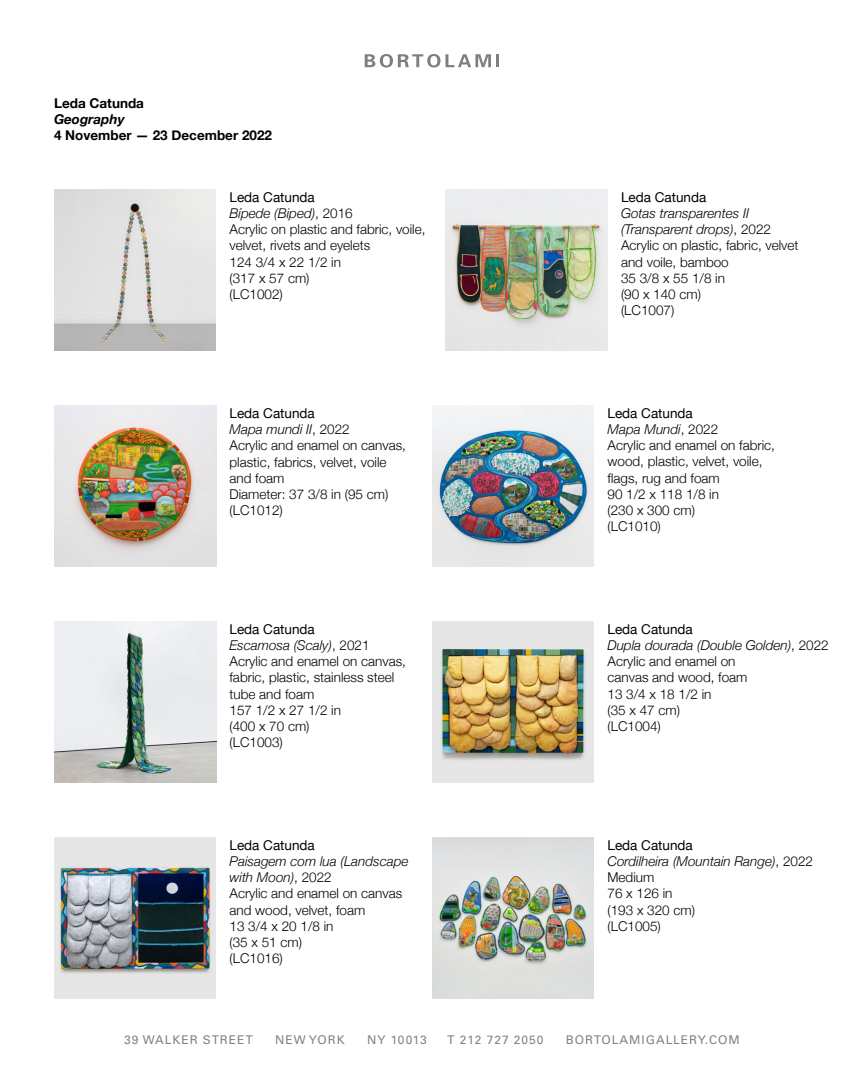
<style>
.page{position:relative;width:864px;height:1080px;background:#fff}
.page>*{position:absolute;margin:0;border:0;box-sizing:border-box;transform-origin:0 0}
.t1{font:300 13.5px/16.2px "Helvetica Neue";color:#000}
.t2{font:700 13.5px "Helvetica Neue";color:#000}
.t3{font:13.5px "Helvetica Neue";color:#000}
.t4{font:italic 700 13.5px "Helvetica Neue";color:#000}
.t5{font:12px "Univers LT Std";letter-spacing:.08em;color:#828282}
.s1{font-weight:400}
.s2{font-style:italic}
</style>
<div class="page">
<svg style="left:365px;top:54px;width:75px;height:13px"></svg>
<svg style="left:446px;top:54px;width:53px;height:13px"></svg>
<img style="left:54px;top:189px;width:162px;height:162px">
<img style="left:432px;top:837px;width:162px;height:162px">
<img style="left:432px;top:621px;width:162px;height:162px">
<img style="left:432px;top:405px;width:162px;height:162px">
<img style="left:446px;top:189px;width:162px;height:162px">
<img style="left:54px;top:405px;width:162px;height:162px">
<img style="left:54px;top:837px;width:162px;height:162px">
<img style="left:54px;top:621px;width:162px;height:162px">
<p class="t2" style="left:54px;top:92px;width:92px">Leda Catunda</p>
<p class="t4" style="left:54px;top:108px;width:72px">Geography</p>
<p class="t2" style="left:54px;top:125px;width:220px">4 November — 23 December 2022</p>
<p class="t1" style="left:230px;top:188px;width:198px"><span class="s1">Leda Catunda<br></span><span class="s2">Bípede (Biped)</span>, 2016<br>Acrylic on plastic and fabric, voile, velvet, rivets and eyelets<br>124 3/4 x 22 1/2 in<br>(317 x 57 cm)<br>(LC1002)</p>
<p class="t1" style="left:230px;top:404px;width:178px"><span class="s1">Leda Catunda<br></span><span class="s2">Mapa mundi II</span>, 2022<br>Acrylic and enamel on canvas, plastic, fabrics, velvet, voile and foam<br>Diameter: 37 3/8 in (95 cm) (LC1012)</p>
<p class="t1" style="left:230px;top:620px;width:178px"><span class="s1">Leda Catunda<br></span><span class="s2">Escamosa (Scaly)</span>, 2021<br>Acrylic and enamel on canvas, fabric, plastic, stainless steel tube and foam<br>157 1/2 x 27 1/2 in<br>(400 x 70 cm)<br>(LC1003)</p>
<p class="t3" style="left:230px;top:835px;width:87px">Leda Catunda</p>
<p class="t1" style="left:230px;top:852px;width:181px"><span class="s2">Paisagem com lua (Landscape with Moon)</span>, 2022<br>Acrylic and enamel on canvas and wood, velvet, foam<br>13 3/4 x 20 1/8 in<br>(35 x 51 cm)<br>(LC1016)</p>
<p class="t3" style="left:621px;top:187px;width:87px">Leda Catunda</p>
<p class="t1" style="left:621px;top:204px;width:179px"><span class="s2">Gotas transparentes II (Transparent drops)</span>, 2022<br>Acrylic on plastic, fabric, velvet and voile, bamboo<br>35 3/8 x 55 1/8 in<br>(90 x 140 cm)<br>(LC1007)</p>
<p class="t1" style="left:608px;top:404px;width:169px"><span class="s1">Leda Catunda<br></span><span class="s2">Mapa Mundi</span>, 2022<br>Acrylic and enamel on fabric, wood, plastic, velvet, voile, flags, rug and foam<br>90 1/2 x 118 1/8 in<br>(230 x 300 cm)<br>(LC1010)</p>
<p class="t1" style="left:608px;top:620px;width:223px"><span class="s1">Leda Catunda<br></span><span class="s2">Dupla dourada (Double Golden)</span>, 2022<br>Acrylic and enamel on<br>canvas and wood, foam<br>13 3/4 x 18 1/2 in<br>(35 x 47 cm)<br>(LC1004)</p>
<p class="t1" style="left:608px;top:836px;width:207px"><span class="s1">Leda Catunda<br></span><span class="s2">Cordilheira (Mountain Range)</span>, 2022<br>Medium<br>76 x 126 in<br>(193 x 320 cm)<br>(LC1005)</p>
<p class="t5" style="left:124px;top:1032px;width:130px">39 WALKER STREET</p>
<p class="t5" style="left:275px;top:1032px;width:71px">NEW YORK</p>
<p class="t5" style="left:367px;top:1032px;width:61px">NY 10013</p>
<p class="t5" style="left:447px;top:1032px;width:98px">T 212 727 2050</p>
<p class="t5" style="left:566px;top:1032px;width:175px">BORTOLAMIGALLERY.COM</p>
</div>
